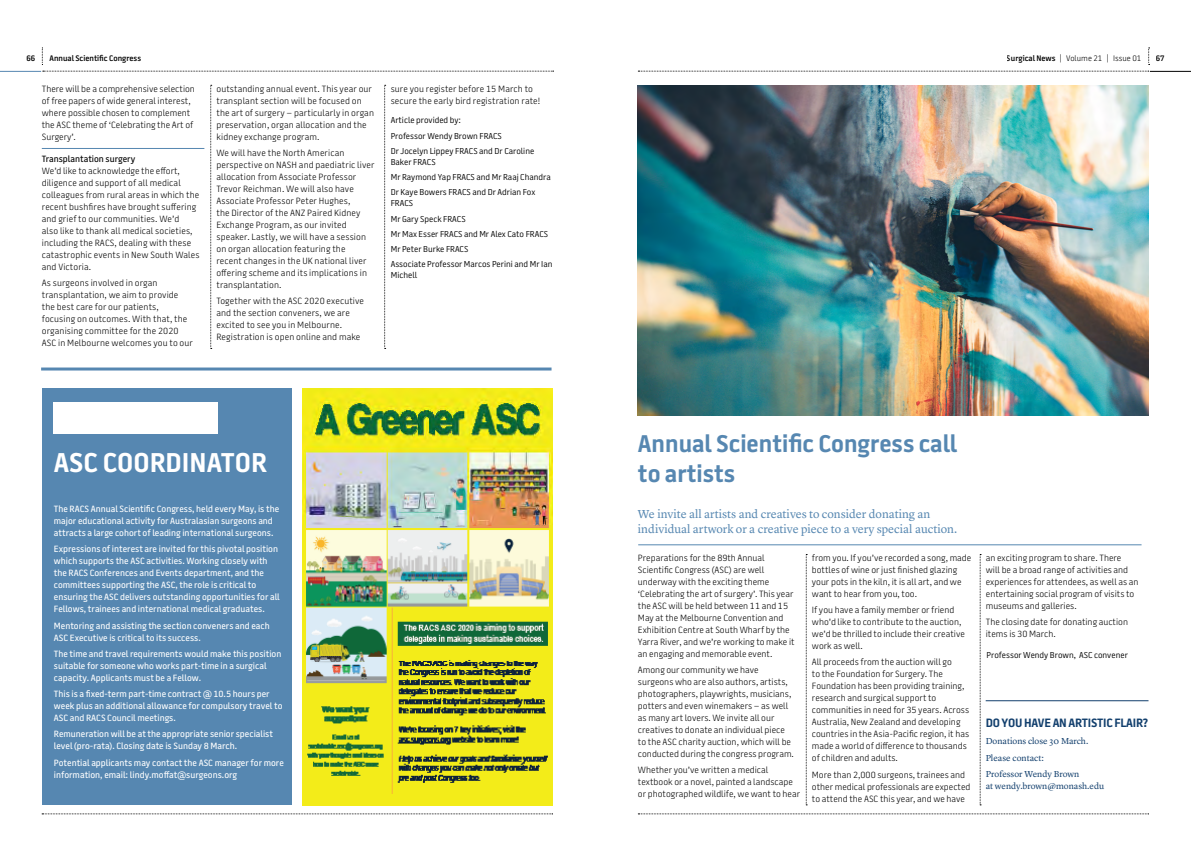
<style>
.page{position:relative;width:1191px;height:842px;background:#fff}
.page>*{position:absolute;margin:0;border:0;box-sizing:border-box;transform-origin:0 0}
.t1{font:700 27px "Battersea SANS";color:#fff}
.t2{font:700 24px/30px "Battersea SANS";color:#5687b1}
.t3{font:12px/15px "Lyon Text";color:#5687b1}
.t4{font:700 12px "Battersea SANS";letter-spacing:-.02em;color:#123f6d}
.t5{font:300 9px/12px "Battersea SANS";color:#000}
.t6{font:500 9px/12px "Battersea SANS";color:#fff}
.t7{font:9px/16.3px "Lyon Text";color:#123f6d}
.t8{font:500 9px "Battersea SANS";color:#000}
.t9{font:8.5px/15.2px "Battersea SANS";color:#000}
.t10{font:300 8px "Battersea SANS";color:#000}
.t11{font:600 8px "Battersea SANS";color:#000}
.s1{font-weight:600}
</style>
<div class="page">
<svg style="left:384px;top:85px;width:2px;height:264px"></svg>
<svg style="left:210px;top:85px;width:2px;height:264px"></svg>
<hr style="left:42px;top:148px;width:162px;height:1px;background:#5687b1">
<div style="left:43px;top:388px;width:249px;height:417px;background:#5687b1"></div>
<div style="left:53px;top:403px;width:165px;height:31px;background:#fff"></div>
<img style="left:303px;top:388px;width:249px;height:417px">
<hr style="left:41px;top:367px;width:510px;height:3px;background:#5687b1">
<hr style="left:985px;top:700px;width:163px;height:1px;background:#123f6d">
<hr style="left:638px;top:544px;width:503px;height:1px;background:#5687b1">
<svg style="left:806px;top:554px;width:1px;height:252px"></svg>
<svg style="left:980px;top:554px;width:1px;height:252px"></svg>
<img style="left:638px;top:85px;width:510px;height:331px">
<svg style="left:43px;top:71px;width:511px;height:1px"></svg>
<svg style="left:638px;top:71px;width:511px;height:1px"></svg>
<svg style="left:638px;top:814px;width:511px;height:1px"></svg>
<svg style="left:42px;top:814px;width:511px;height:1px"></svg>
<hr style="left:0;top:71px;width:41px;height:1px;background:#5687b1">
<svg style="left:42px;top:48px;width:1px;height:17px"></svg>
<svg style="left:1148px;top:48px;width:1px;height:17px"></svg>
<hr style="left:1149px;top:71px;width:42px;height:1px;background:#000">
<p class="t11" style="left:26px;top:53px;width:10px">66</p>
<p class="t11" style="left:50px;top:53px;width:93px">Annual Scientific Congress</p>
<p class="t10" style="left:1006px;top:53px;width:136px"><span class="s1">Surgical News</span> | Volume 21 | Issue 01</p>
<p class="t11" style="left:1155px;top:53px;width:10px">67</p>
<p class="t5" style="left:42px;top:83px;width:155px">There will be a comprehensive selection of free papers of wide general interest, where possible chosen to complement the ASC theme of ‘Celebrating the Art of Surgery’.</p>
<p class="t8" style="left:42px;top:152px;width:95px">Transplantation surgery</p>
<p class="t5" style="left:42px;top:165px;width:159px">We’d like to acknowledge the effort, diligence and support of all medical colleagues from rural areas in which the recent bushfires have brought suffering and grief to our communities. We’d<br>also like to thank all medical societies, including the RACS, dealing with these catastrophic events in New South Wales and Victoria.</p>
<p class="t5" style="left:42px;top:277px;width:153px">As surgeons involved in organ transplantation, we aim to provide the best care for our patients, focusing on outcomes. With that, the organising committee for the 2020<br>ASC in Melbourne welcomes you to our</p>
<p class="t5" style="left:216px;top:83px;width:159px">outstanding annual event. This year our transplant section will be focused on the art of surgery – particularly in organ preservation, organ allocation and the kidney exchange program.</p>
<p class="t5" style="left:216px;top:147px;width:160px">We will have the North American perspective on NASH and paediatric liver allocation from Associate Professor Trevor Reichman. We will also have Associate Professor Peter Hughes,<br>the Director of the ANZ Paired Kidney Exchange Program, as our invited speaker. Lastly, we will have a session on organ allocation featuring the<br>recent changes in the UK national liver offering scheme and its implications in transplantation.</p>
<p class="t5" style="left:216px;top:295px;width:149px">Together with the ASC 2020 executive and the section conveners, we are excited to see you in Melbourne.<br>Registration is open online and make</p>
<p class="t5" style="left:391px;top:83px;width:151px">sure you register before 15 March to secure the early bird registration rate!</p>
<p class="t9" style="left:391px;top:113px;width:145px">Article provided by:<br>Professor Wendy Brown FRACS<br>Dr Jocelyn Lippey FRACS and Dr Caroline</p>
<p class="t9" style="left:391px;top:154px;width:162px">Baker FRACS<br>Mr Raymond Yap FRACS and Mr Raaj Chandra<br>Dr Kaye Bowers FRACS and Dr Adrian Fox</p>
<p class="t9" style="left:391px;top:196px;width:163px">FRACS<br>Mr Gary Speck FRACS<br>Mr Max Esser FRACS and Mr Alex Cato FRACS<br>Mr Peter Burke FRACS<br>Associate Professor Marcos Perini and Mr Ian</p>
<p class="t9" style="left:391px;top:268px;width:28px">Michell</p>
<h1 class="t1" style="left:54px;top:444px;width:214px">ASC COORDINATOR</h1>
<p class="t6" style="left:54px;top:503px;width:227px">The RACS Annual Scientific Congress, held every May, is the major educational activity for Australasian surgeons and attracts a large cohort of leading international surgeons.</p>
<p class="t6" style="left:54px;top:543px;width:227px">Expressions of interest are invited for this pivotal position which supports the ASC activities. Working closely with the RACS Conferences and Events department, and the committees supporting the ASC, the role is critical to ensuring the ASC delivers outstanding opportunities for all Fellows, trainees and international medical graduates.</p>
<p class="t6" style="left:54px;top:620px;width:217px">Mentoring and assisting the section conveners and each<br>ASC Executive is critical to its success.</p>
<p class="t6" style="left:54px;top:648px;width:229px">The time and travel requirements would make this position suitable for someone who works part-time in a surgical capacity. Applicants must be a Fellow.</p>
<p class="t6" style="left:54px;top:688px;width:230px">This is a fixed-term part-time contract @ 10.5 hours per week plus an additional allowance for compulsory travel to<br>ASC and RACS Council meetings.</p>
<p class="t6" style="left:54px;top:728px;width:221px">Remuneration will be at the appropriate senior specialist level (pro-rata). Closing date is Sunday 8 March.</p>
<p class="t6" style="left:54px;top:757px;width:231px">Potential applicants may contact the ASC manager for more information, email: lindy.moffat@surgeons.org</p>
<h2 class="t2" style="left:638px;top:429px;width:321px">Annual Scientific Congress call to artists</h2>
<h3 class="t3" style="left:638px;top:506px;width:321px">We invite all artists and creatives to consider donating an individual artwork or a creative piece to a very special auction.</h3>
<p class="t5" style="left:638px;top:552px;width:158px">Preparations for the 89th Annual Scientific Congress (ASC) are well underway with the exciting theme ‘Celebrating the art of surgery’. This year the ASC will be held between 11 and 15<br>May at the Melbourne Convention and Exhibition Centre at South Wharf by the Yarra River, and we’re working to make it an engaging and memorable event.</p>
<p class="t5" style="left:638px;top:664px;width:158px">Among our community we have surgeons who are also authors, artists, photographers, playwrights, musicians, potters and even winemakers – as well as many art lovers. We invite all our creatives to donate an individual piece to the ASC charity auction, which will be conducted during the congress program.</p>
<p class="t5" style="left:638px;top:764px;width:164px">Whether you’ve written a medical textbook or a novel, painted a landscape or photographed wildlife, we want to hear</p>
<p class="t5" style="left:812px;top:552px;width:161px">from you. If you’ve recorded a song, made bottles of wine or just finished glazing your pots in the kiln, it is all art, and we want to hear from you, too.</p>
<p class="t5" style="left:812px;top:604px;width:154px">If you have a family member or friend who’d like to contribute to the auction, we’d be thrilled to include their creative work as well.</p>
<p class="t5" style="left:812px;top:656px;width:159px">All proceeds from the auction will go<br>to the Foundation for Surgery. The Foundation has been providing training, research and surgical support to communities in need for 35 years. Across Australia, New Zealand and developing countries in the Asia-Pacific region, it has made a world of difference to thousands of children and adults.</p>
<p class="t5" style="left:812px;top:769px;width:160px">More than 2,000 surgeons, trainees and other medical professionals are expected to attend the ASC this year, and we have</p>
<p class="t5" style="left:985px;top:552px;width:154px">an exciting program to share. There<br>will be a broad range of activities and experiences for attendees, as well as an entertaining social program of visits to museums and galleries.</p>
<p class="t5" style="left:985px;top:616px;width:144px">The closing date for donating auction items is 30 March.</p>
<p class="t9" style="left:986px;top:647px;width:143px">Professor Wendy Brown, ASC convener</p>
<h3 class="t4" style="left:985px;top:714px;width:164px">DO YOU HAVE AN ARTISTIC FLAIR?</h3>
<p class="t7" style="left:985px;top:732px;width:104px">Donations close 30 March.<br>Please contact:<br>Professor Wendy Brown</p>
<p class="t7" style="left:985px;top:777px;width:120px">at wendy.brown@monash.edu</p>
</div>
